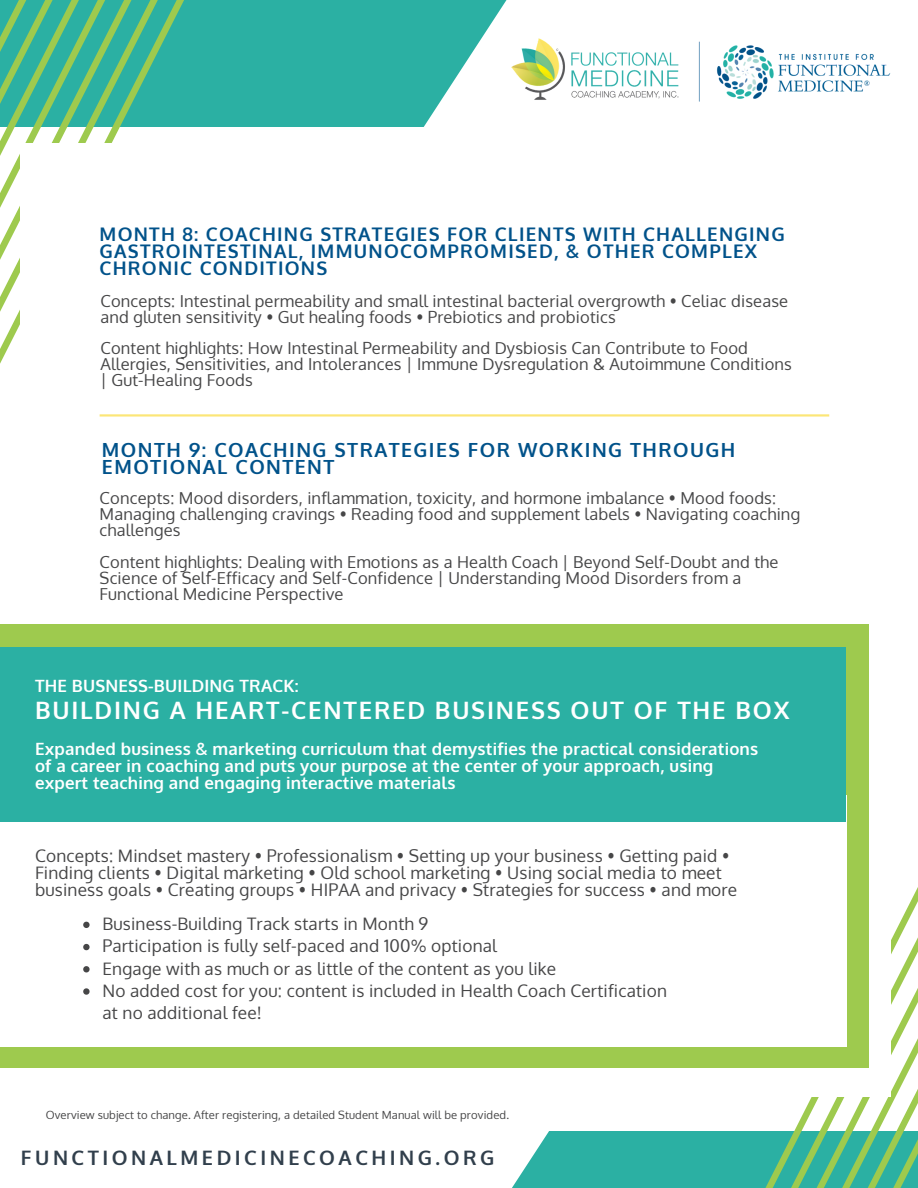
<style>
.page{position:relative;width:918px;height:1188px;background:#fff}
.page>*{position:absolute;margin:0;border:0;box-sizing:border-box;transform-origin:0 0}
.t1{font:700 24px "Oxygen";letter-spacing:.075em;color:#fff}
.t2{font:700 19.95px "Oxygen";letter-spacing:.175em;color:#313f4c}
.t3{font:700 19.5px/17px "Oxygen";letter-spacing:.075em;color:#01528a}
.t4{font:700 18.75px/17px "Oxygen";letter-spacing:.07em;color:#01528a}
.t5{font:17.25px/22.2px "Oxygen";letter-spacing:.01em;color:#464647}
.t6{font:700 16.95px/17px "Oxygen";letter-spacing:.01em;color:#fff}
.t7{font:16.5px/15.9px "Oxygen";letter-spacing:.01em;color:#464647}
.t8{font:11.25px "Oxygen";letter-spacing:.01em;color:#464647}
</style>
<div class="page">
<svg style="left:512px;top:1131px;width:148px;height:57px;background:#46baae"></svg>
<div style="left:0;top:0;width:357px;height:126px;background:#2bb0a3"></div>
<svg style="left:357px;top:0;width:145px;height:126px"></svg>
<svg style="left:157px;top:0;width:27px;height:127px"></svg>
<svg style="left:131px;top:0;width:26px;height:127px"></svg>
<svg style="left:105px;top:0;width:26px;height:143px"></svg>
<svg style="left:0;top:0;width:105px;height:364px"></svg>
<svg style="left:660px;top:887px;width:258px;height:301px"></svg>
<div style="left:21px;top:144px;width:870px;height:953px;background:#fff"></div>
<img style="left:502px;top:0;width:389px;height:102px">
<div style="left:0;top:624px;width:869px;height:444px;background:#9eca4e"></div>
<div style="left:0;top:795px;width:847px;height:252px;background:#fff"></div>
<div style="left:0;top:647px;width:846px;height:175px;background:#2bb0a3"></div>
<svg style="left:100px;top:414px;width:729px;height:3px;background:#fcec9a"></svg>
<svg style="left:83px;top:922px;width:7px;height:6px"></svg>
<svg style="left:83px;top:944px;width:7px;height:6px"></svg>
<svg style="left:83px;top:966px;width:7px;height:6px"></svg>
<svg style="left:83px;top:988px;width:7px;height:7px"></svg>
<p class="t4" style="left:100px;top:225px;width:687px">MONTH 8: COACHING STRATEGIES FOR CLIENTS WITH CHALLENGING<br>GASTROINTESTINAL, IMMUNOCOMPROMISED, &amp; OTHER COMPLEX<br>CHRONIC CONDITIONS</p>
<p class="t7" style="left:100px;top:292px;width:689px">Concepts: Intestinal permeability and small intestinal bacterial overgrowth • Celiac disease and gluten sensitivity • Gut healing foods • Prebiotics and probiotics</p>
<p class="t7" style="left:100px;top:340px;width:693px">Content highlights: How Intestinal Permeability and Dysbiosis Can Contribute to Food<br>Allergies, Sensitivities, and Intolerances | Immune Dysregulation &amp; Autoimmune Conditions | Gut-Healing Foods</p>
<p class="t3" style="left:102px;top:441px;width:635px">MONTH 9: COACHING STRATEGIES FOR WORKING THROUGH<br>EMOTIONAL CONTENT</p>
<p class="t7" style="left:100px;top:490px;width:702px">Concepts: Mood disorders, inflammation, toxicity, and hormone imbalance • Mood foods:<br>Managing challenging cravings • Reading food and supplement labels • Navigating coaching challenges</p>
<p class="t7" style="left:100px;top:553px;width:680px">Content highlights: Dealing with Emotions as a Health Coach | Beyond Self-Doubt and the<br>Science of Self-Efficacy and Self-Confidence | Understanding Mood Disorders from a<br>Functional Medicine Perspective</p>
<p class="t6" style="left:35px;top:677px;width:265px">THE BUSNESS-BUILDING TRACK:</p>
<h1 class="t1" style="left:35px;top:695px;width:756px">BUILDING A HEART-CENTERED BUSINESS OUT OF THE BOX</h1>
<p class="t6" style="left:35px;top:740px;width:725px">Expanded business &amp; marketing curriculum that demystifies the practical considerations of a career in coaching and puts your purpose at the center of your approach, using expert teaching and engaging interactive materials</p>
<p class="t5" style="left:35px;top:847px;width:704px;line-height:17px">Concepts: Mindset mastery • Professionalism • Setting up your business • Getting paid •<br>Finding clients • Digital marketing • Old school marketing • Using social media to meet business goals • Creating groups • HIPAA and privacy • Strategies for success • and more</p>
<p class="t5" style="left:102px;top:912px;width:566px">Business-Building Track starts in Month 9<br>Participation is fully self-paced and 100% optional<br>Engage with as much or as little of the content as you like<br>No added cost for you: content is included in Health Coach Certification at no additional fee!</p>
<p class="t8" style="left:46px;top:1108px;width:465px">Overview subject to change. After registering, a detailed Student Manual will be provided.</p>
<p class="t2" style="left:21px;top:1144px;width:475px">FUNCTIONALMEDICINECOACHING.ORG</p>
</div>
